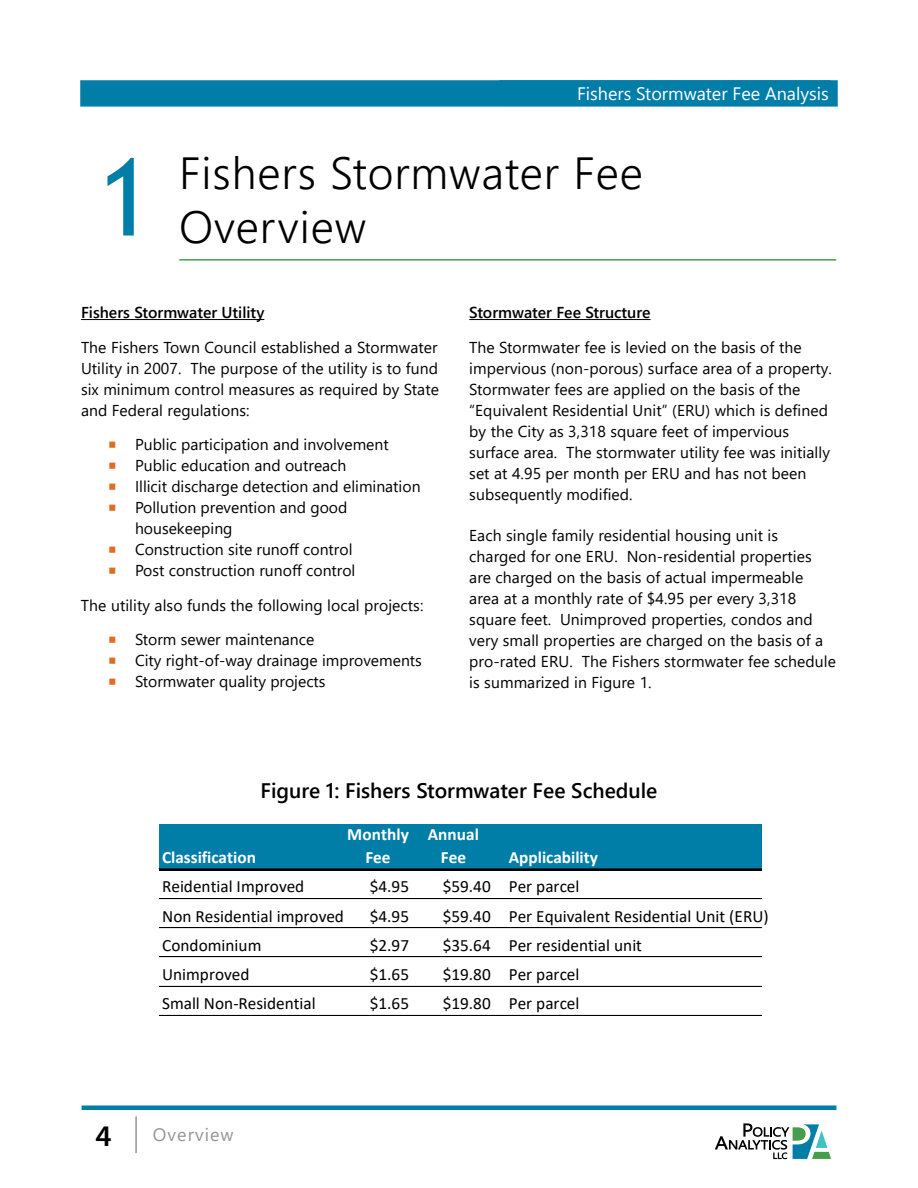
<style>
.page{position:relative;width:918px;height:1188px;background:#fff}
.page>*{position:absolute;margin:0;border:0;box-sizing:border-box;transform-origin:0 0}
.t1{font:108px "Trebuchet MS";color:#007ea8}
.t2{font:300 45px/54px "Segoe UI";letter-spacing:.02em;color:#000}
.t3{font:600 30px "Myriad Pro";color:#000}
.t4{font:600 21px "Segoe UI";color:#000}
.t5{font:18px "Segoe UI";color:#fff}
.t6{font:18px "Segoe UI";letter-spacing:.06em;color:#939598}
.t7{font:17.25px "Calibri";color:#000}
.t8{font:700 17.25px/22.6px "Calibri";color:#fff;text-align:center}
.t9{font:15.75px/21px "Segoe UI";letter-spacing:.005em;color:#000}
.t10{font:600 15.75px "Segoe UI";color:#000}
.s1{font-family:"Minion Pro";font-size:21px;color:#dd6d27}
</style>
<div class="page">
<hr style="left:82px;top:1106px;width:754px;height:4px;background:#007ea8">
<hr style="left:135px;top:1116px;width:2px;height:37px;background:#939598">
<div style="left:80px;top:80px;width:758px;height:27px;background:#007ea8;border:2px solid #007ea8"></div>
<hr style="left:179px;top:259px;width:657px;height:2px;background:#469d49">
<svg style="left:715px;top:1123px;width:116px;height:36px"></svg>
<hr style="left:81px;top:319px;width:183px;height:1px;background:#000">
<hr style="left:469px;top:319px;width:182px;height:1px;background:#000">
<div style="left:499px;top:80px;width:331px;height:26px;border:2px solid #007ea8"></div>
<div style="left:159px;top:824px;width:603px;height:46px;background:#007ea7"></div>
<hr style="left:159px;top:869px;width:603px;height:1px;background:#000">
<hr style="left:159px;top:899px;width:603px;height:1px;background:#000">
<hr style="left:159px;top:928px;width:603px;height:1px;background:#000">
<hr style="left:159px;top:957px;width:603px;height:1px;background:#000">
<hr style="left:159px;top:986px;width:603px;height:1px;background:#000">
<hr style="left:159px;top:1015px;width:603px;height:1px;background:#000">
<h1 class="t1" style="left:97px;top:129px;width:58px">1</h1>
<p class="t5" style="left:577px;top:76px;width:253px">Fishers Stormwater Fee Analysis</p>
<h2 class="t2" style="left:179px;top:141px;width:465px">Fishers Stormwater Fee<br>Overview</h2>
<p class="t10" style="left:81px;top:298px;width:185px">Fishers Stormwater Utility</p>
<p class="t9" style="left:81px;top:335px;width:360px;text-align:justify">The Fishers Town Council established a Stormwater Utility in 2007. The purpose of the utility is to fund six minimum control measures as required by State and Federal regulations:</p>
<p class="t9" style="left:108px;top:433px;width:282px"><span class="s1">■</span> Public participation and involvement</p>
<p class="t9" style="left:108px;top:454px;width:240px"><span class="s1">■</span> Public education and outreach</p>
<p class="t9" style="left:108px;top:475px;width:314px"><span class="s1">■</span> Illicit discharge detection and elimination</p>
<p class="t9" style="left:135px;top:496px;width:214px;text-indent:-27px"><span class="s1">■</span> Pollution prevention and good housekeeping</p>
<p class="t9" style="left:108px;top:538px;width:246px"><span class="s1">■</span> Construction site runoff control</p>
<p class="t9" style="left:81px;top:552px;width:344px;line-height:34.5px;text-indent:27px"><span class="s1">■</span> Post construction runoff control<br>The utility also funds the following local projects:</p>
<p class="t9" style="left:108px;top:628px;width:208px"><span class="s1">■</span> Storm sewer maintenance</p>
<p class="t9" style="left:108px;top:649px;width:315px"><span class="s1">■</span> City right-of-way drainage improvements</p>
<p class="t9" style="left:108px;top:670px;width:219px"><span class="s1">■</span> Stormwater quality projects</p>
<p class="t10" style="left:469px;top:298px;width:183px">Stormwater Fee Structure</p>
<p class="t9" style="left:469px;top:335px;width:364px">The Stormwater fee is levied on the basis of the impervious (non-porous) surface area of a property.<br>Stormwater fees are applied on the basis of the “Equivalent Residential Unit” (ERU) which is defined by the City as 3,318 square feet of impervious surface area. The stormwater utility fee was initially set at 4.95 per month per ERU and has not been subsequently modified.</p>
<p class="t9" style="left:469px;top:523px;width:368px">Each single family residential housing unit is charged for one ERU. Non-residential properties are charged on the basis of actual impermeable area at a monthly rate of $4.95 per every 3,318 square feet. Unimproved properties, condos and very small properties are charged on the basis of a pro-rated ERU. The Fishers stormwater fee schedule is summarized in Figure 1.</p>
<h3 class="t4" style="left:260px;top:771px;width:398px">Figure 1: Fishers Stormwater Fee Schedule</h3>
<p class="t8" style="left:162px;top:845px;width:95px">Classification</p>
<p class="t8" style="left:347px;top:823px;width:63px">Monthly<br>Fee</p>
<p class="t8" style="left:428px;top:823px;width:53px">Annual<br>Fee</p>
<p class="t8" style="left:509px;top:845px;width:91px">Applicability</p>
<p class="t7" style="left:162px;top:875px;width:144px">Reidential Improved</p>
<p class="t7" style="left:370px;top:875px;width:41px">$4.95</p>
<p class="t7" style="left:443px;top:875px;width:138px">$59.40 Per parcel</p>
<p class="t7" style="left:162px;top:904px;width:183px">Non Residential improved</p>
<p class="t7" style="left:370px;top:904px;width:41px">$4.95</p>
<p class="t7" style="left:443px;top:904px;width:327px">$59.40 Per Equivalent Residential Unit (ERU)</p>
<p class="t7" style="left:162px;top:933px;width:101px">Condominium</p>
<p class="t7" style="left:370px;top:933px;width:41px">$2.97</p>
<p class="t7" style="left:443px;top:933px;width:201px">$35.64 Per residential unit</p>
<p class="t7" style="left:162px;top:962px;width:89px">Unimproved</p>
<p class="t7" style="left:370px;top:962px;width:41px">$1.65</p>
<p class="t7" style="left:443px;top:962px;width:138px">$19.80 Per parcel</p>
<p class="t7" style="left:162px;top:991px;width:155px">Small Non-Residential</p>
<p class="t7" style="left:370px;top:991px;width:41px">$1.65</p>
<p class="t7" style="left:443px;top:991px;width:138px">$19.80 Per parcel</p>
<h3 class="t3" style="left:95px;top:1117px;width:18px">4</h3>
<p class="t6" style="left:153px;top:1118px;width:82px">Overview</p>
</div>
